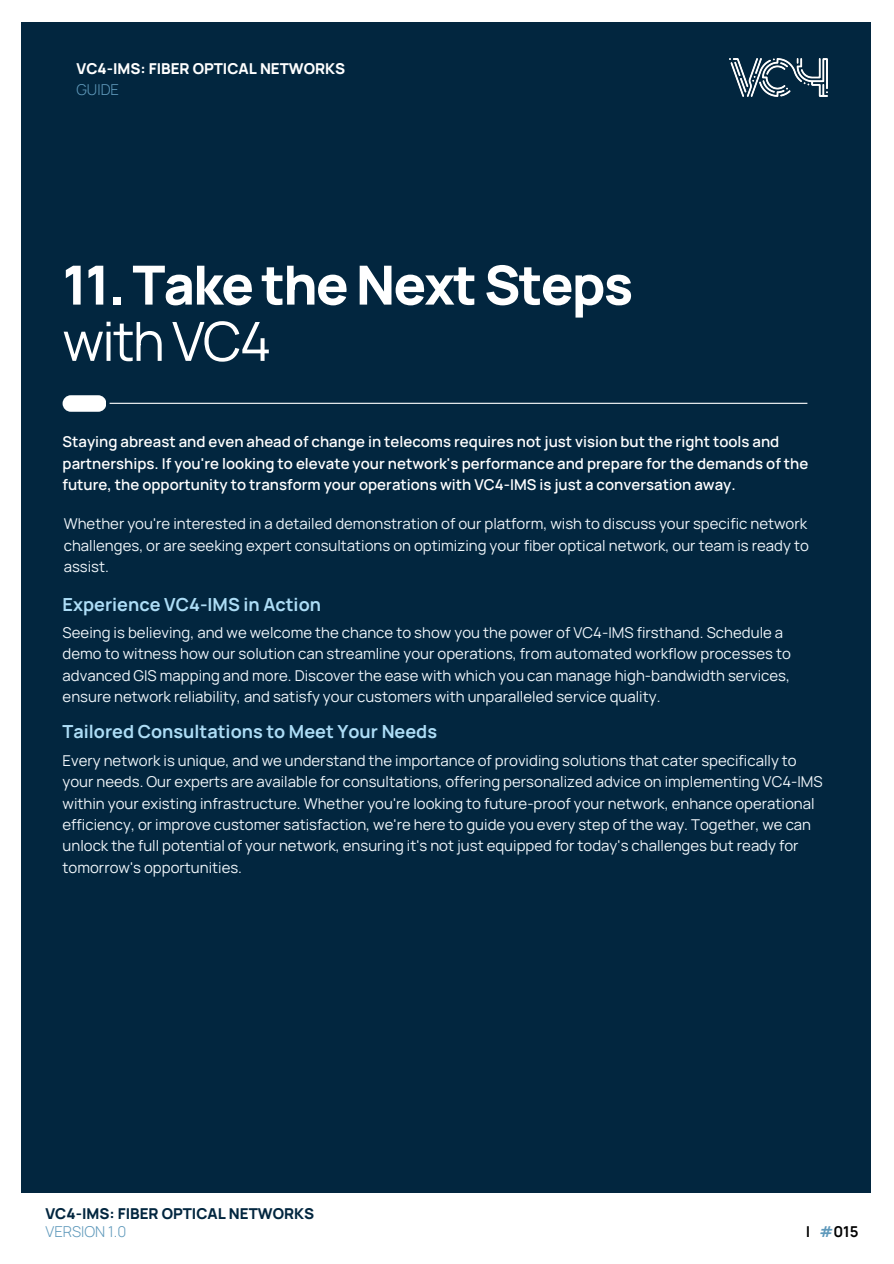
<style>
.page{position:relative;width:894px;height:1264px;background:#fff}
.page>*{position:absolute;margin:0;border:0;box-sizing:border-box;transform-origin:0 0}
.t1{font:800 54px/56.2px "Manrope";letter-spacing:-.035em;color:#fff}
.t2{font:700 18px "Manrope";color:#adddf6}
.t3{font:15px/21.3px "Manrope";color:#f0f6fa}
.t4{font:600 15px/21.3px "Manrope";color:#fff}
.t5{font:800 15px "Manrope";color:#02263f}
.t6{font:800 15px "Manrope";color:#fff}
.t7{font:300 15px "Manrope";color:#5f99bb}
.t8{font:700 15px "Manrope";color:#000}
.s1{font-weight:400}
.s2{color:#5f99bb}
</style>
<div class="page">
<div style="left:22px;top:22px;width:848px;height:1170px;background:#02263f"></div>
<img style="left:729px;top:58px;width:98px;height:38px">
<div style="left:63px;top:395px;width:43px;height:17px;background:#fff;border-radius:8px"></div>
<hr style="left:109px;top:403px;width:698px;height:1px;background:#fff">
<p class="t6" style="left:76px;top:58px;width:270px">VC4-IMS: FIBER OPTICAL NETWORKS</p>
<h5 class="t7" style="left:76px;top:79px;width:44px">GUIDE</h5>
<h5 class="t1" style="left:63px;top:256px;width:572px">11. Take the Next Steps <span class="s1">with VC4</span></h5>
<p class="t4" style="left:63px;top:431px;width:747px">Staying abreast and even ahead of change in telecoms requires not just vision but the right tools and partnerships. If you're looking to elevate your network's performance and prepare for the demands of the future, the opportunity to transform your operations with VC4-IMS is just a conversation away.</p>
<h2 class="t3" style="left:64px;top:513px;width:746px;text-align:justify">Whether you're interested in a detailed demonstration of our platform, wish to discuss your specific network challenges, or are seeking expert consultations on optimizing your fiber optical network, our team is ready to assist.</h2>
<p class="t2" style="left:63px;top:591px;width:260px">Experience VC4-IMS in Action</p>
<h2 class="t3" style="left:63px;top:621px;width:729px">Seeing is believing, and we welcome the chance to show you the power of VC4-IMS firsthand. Schedule a demo to witness how our solution can streamline your operations, from automated workflow processes to advanced GIS mapping and more. Discover the ease with which you can manage high-bandwidth services, ensure network reliability, and satisfy your customers with unparalleled service quality.</h2>
<h3 class="t2" style="left:63px;top:719px;width:376px">Tailored Consultations to Meet Your Needs</h3>
<p class="t3" style="left:63px;top:749px;width:761px">Every network is unique, and we understand the importance of providing solutions that cater specifically to your needs. Our experts are available for consultations, offering personalized advice on implementing VC4-IMS within your existing infrastructure. Whether you're looking to future-proof your network, enhance operational efficiency, or improve customer satisfaction, we're here to guide you every step of the way. Together, we can unlock the full potential of your network, ensuring it's not just equipped for today's challenges but ready for tomorrow's opportunities.</p>
<p class="t5" style="left:45px;top:1203px;width:270px">VC4-IMS: FIBER OPTICAL NETWORKS</p>
<h1 class="t7" style="left:45px;top:1220px;width:82px">VERSION 1.0</h1>
<p class="t8" style="left:805px;top:1220px;width:54px">| <span class="s2">#</span>015</p>
</div>
